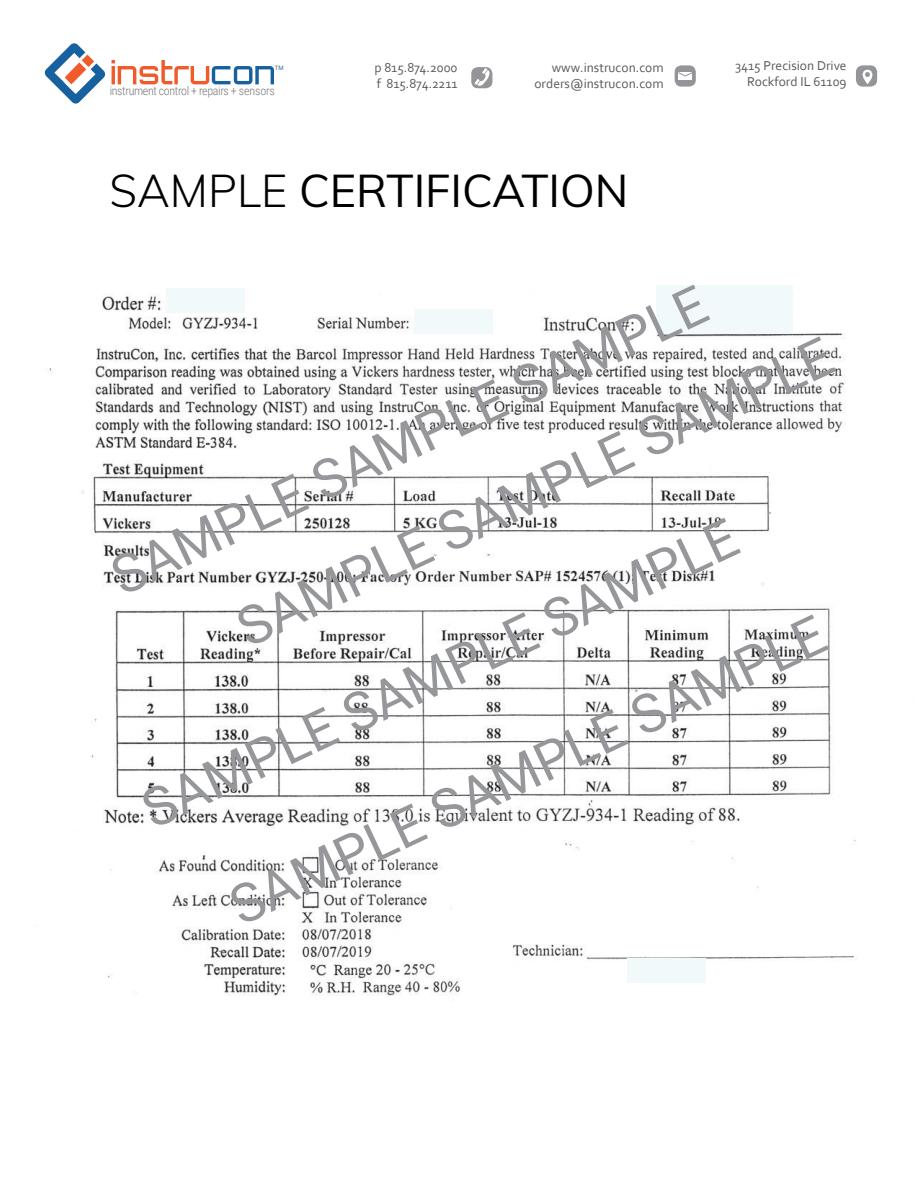
<style>
.page{position:relative;width:918px;height:1188px;background:#fff}
.page>*{position:absolute;margin:0;border:0;box-sizing:border-box;transform-origin:0 0}
.t1{font:54px "Roboto";color:#95979a}
.t2{font:45px "Muli";color:#000}
.t3{font:13.5px/16.2px "Corbel";color:#58595b;text-align:right}
.t4{font:300 12px "Roboto Condensed";letter-spacing:-.03em;color:#77787b}
.t5{font:6px "Roboto";color:#33679a}
.s1{font-weight:300}
</style>
<div class="page">
<svg style="left:45px;top:43px;width:61px;height:61px"></svg>
<svg style="left:112px;top:60px;width:162px;height:24px"></svg>
<div style="left:471px;top:67px;width:21px;height:21px;background:#939598;border-radius:7px"></div>
<svg style="left:474px;top:68px;width:16px;height:19px"></svg>
<div style="left:856px;top:65px;width:21px;height:22px;background:#939598;border-radius:7px"></div>
<svg style="left:862px;top:70px;width:10px;height:14px"></svg>
<div style="left:675px;top:65px;width:21px;height:22px;background:#939598;border-radius:7px"></div>
<div style="left:679px;top:72px;width:13px;height:8px;background:#fff"></div>
<svg style="left:678px;top:72px;width:14px;height:5px"></svg>
<img style="left:49px;top:285px;width:807px;height:711px">
<div style="left:414px;top:309px;width:78px;height:25px;background:#f2f9fa"></div>
<div style="left:657px;top:285px;width:136px;height:49px;background:#f2f9fa"></div>
<div style="left:166px;top:289px;width:79px;height:24px;background:#f2f9fa"></div>
<div style="left:627px;top:958px;width:79px;height:25px;background:#f2f9fa"></div>
<p class="t5" style="left:275px;top:64px;width:10px">TM</p>
<p class="t3" style="left:374px;top:59px;width:85px;text-align:left">p 815.874.2000 f 815.874.2211</p>
<p class="t3" style="left:735px;top:57px;width:113px">3415 Precision Drive<br>Rockford IL 61109</p>
<p class="t3" style="left:534px;top:59px;width:131px">www.instrucon.com orders@instrucon.com</p>
<p class="t4" style="left:110px;top:82px;width:167px">instrument control + repairs + sensors</p>
<h2 class="t2" style="left:110px;top:158px;width:520px"><span class="s1">SAMPLE</span> CERTIFICATION</h2>
<h1 class="t1" style="left:98px;top:543px;width:653px;rotate:-25deg">SAMPLE SAMPLE SAMPLE</h1>
<h1 class="t1" style="left:224px;top:595px;width:653px;rotate:-25deg">SAMPLE SAMPLE SAMPLE</h1>
<h1 class="t1" style="left:129px;top:777px;width:653px;rotate:-25deg">SAMPLE SAMPLE SAMPLE</h1>
<h1 class="t1" style="left:217px;top:873px;width:653px;rotate:-25deg">SAMPLE SAMPLE SAMPLE</h1>
</div>
